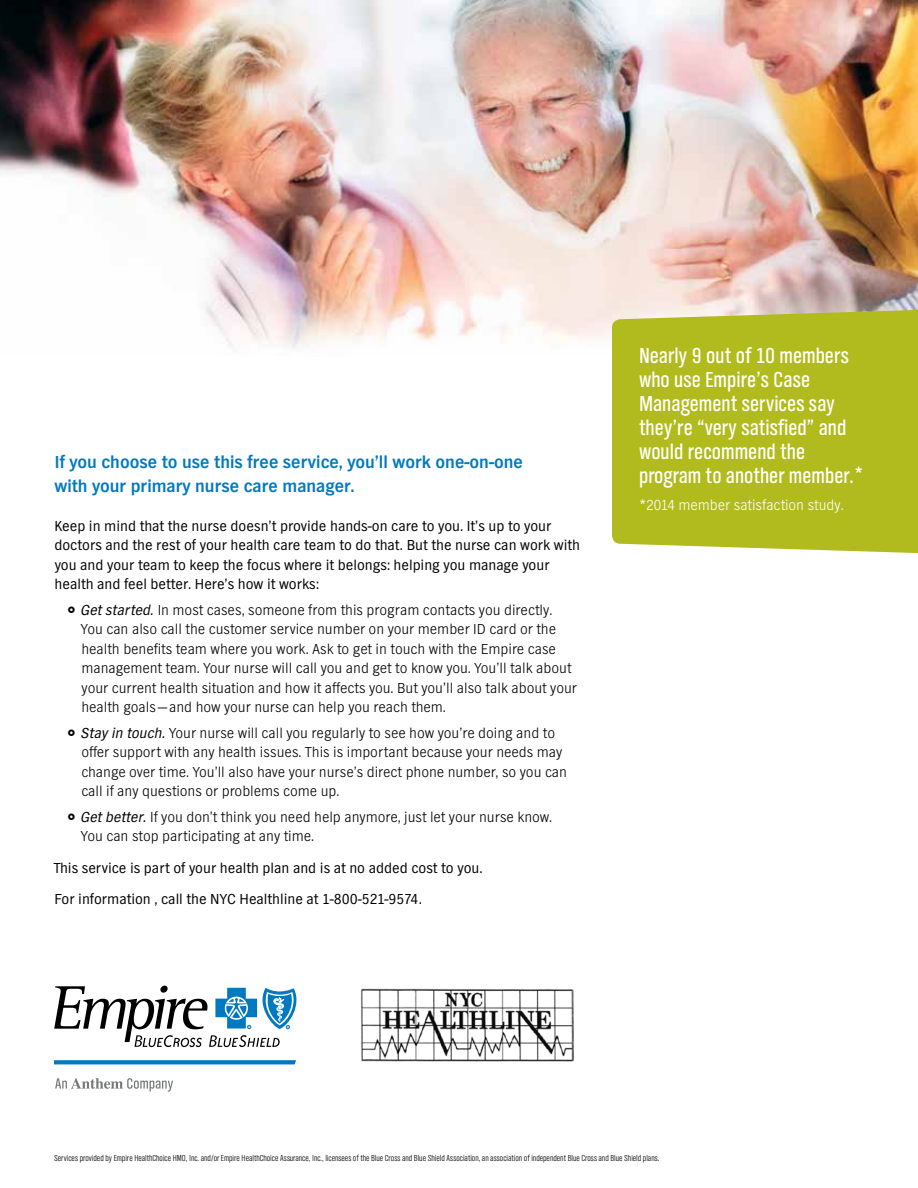
<style>
.page{position:relative;width:918px;height:1188px;background:#fff}
.page>*{position:absolute;margin:0;border:0;box-sizing:border-box;transform-origin:0 0}
.t1{font:22.5px/24px "TV Nord Cond EF";color:#fff}
.t2{font:700 18px/24px "TV Nord EF";color:#0079c1}
.t3{font:300 15px/19.5px "TV Nord EF";color:#000}
.t4{font:15px/19.5px "TV Nord EF";color:#000}
.t5{font:300 15px "TV Nord EF";color:#fff}
.t6{font:300 9px "TV Nord Cond EF";color:#000}
.s1{font-weight:400;font-style:italic}
</style>
<div class="page">
<img style="left:0;top:0;width:918px;height:348px">
<div style="left:612px;top:309px;width:306px;height:244px;background:#b2bb1e"></div>
<svg style="left:54px;top:986px;width:243px;height:61px"></svg>
<svg style="left:55px;top:1078px;width:118px;height:14px"></svg>
<svg style="left:54px;top:1060px;width:242px;height:4px"></svg>
<img style="left:361px;top:988px;width:212px;height:73px">
<p class="t2" style="left:54px;top:450px;width:470px">If you choose to use this free service, you’ll work one-on-one with your primary nurse care manager.</p>
<p class="t4" style="left:54px;top:516px;width:527px">Keep in mind that the nurse doesn’t provide hands-on care to you. It’s up to your doctors and the rest of your health care team to do that. But the nurse can work with you and your team to keep the focus where it belongs: helping you manage your health and feel better. Here’s how it works:</p>
<p class="t3" style="left:81px;top:600px;width:498px"><span class="s1">Get started.</span> In most cases, someone from this program contacts you directly.<br>You can also call the customer service number on your member ID card or the health benefits team where you work. Ask to get in touch with the Empire case management team. Your nurse will call you and get to know you. You’ll talk about your current health situation and how it affects you. But you’ll also talk about your health goals—and how your nurse can help you reach them.</p>
<p class="t3" style="left:81px;top:723px;width:488px"><span class="s1">Stay in touch.</span> Your nurse will call you regularly to see how you’re doing and to offer support with any health issues. This is important because your needs may change over time. You’ll also have your nurse’s direct phone number, so you can call if any questions or problems come up.</p>
<p class="t3" style="left:81px;top:807px;width:473px"><span class="s1">Get better.</span> If you don’t think you need help anymore, just let your nurse know.<br>You can stop participating at any time.</p>
<p class="t4" style="left:54px;top:852px;width:430px;line-height:31.5px">This service is part of your health plan and is at no added cost to you.<br>For information , call the NYC Healthline at 1-800-521-9574.</p>
<h1 class="t1" style="left:639px;top:344px;width:225px">Nearly 9 out of 10 members who use Empire’s Case<br>Management services say they’re “very satisfied” and would recommend the program to another member.*</h1>
<p class="t5" style="left:639px;top:497px;width:206px">*2014 member satisfaction study.</p>
<p class="t6" style="left:54px;top:1153px;width:607px">Services provided by Empire HealthChoice HMO, Inc. and/or Empire HealthChoice Assurance, Inc., licensees of the Blue Cross and Blue Shield Association, an association of independent Blue Cross and Blue Shield plans.</p>
</div>
